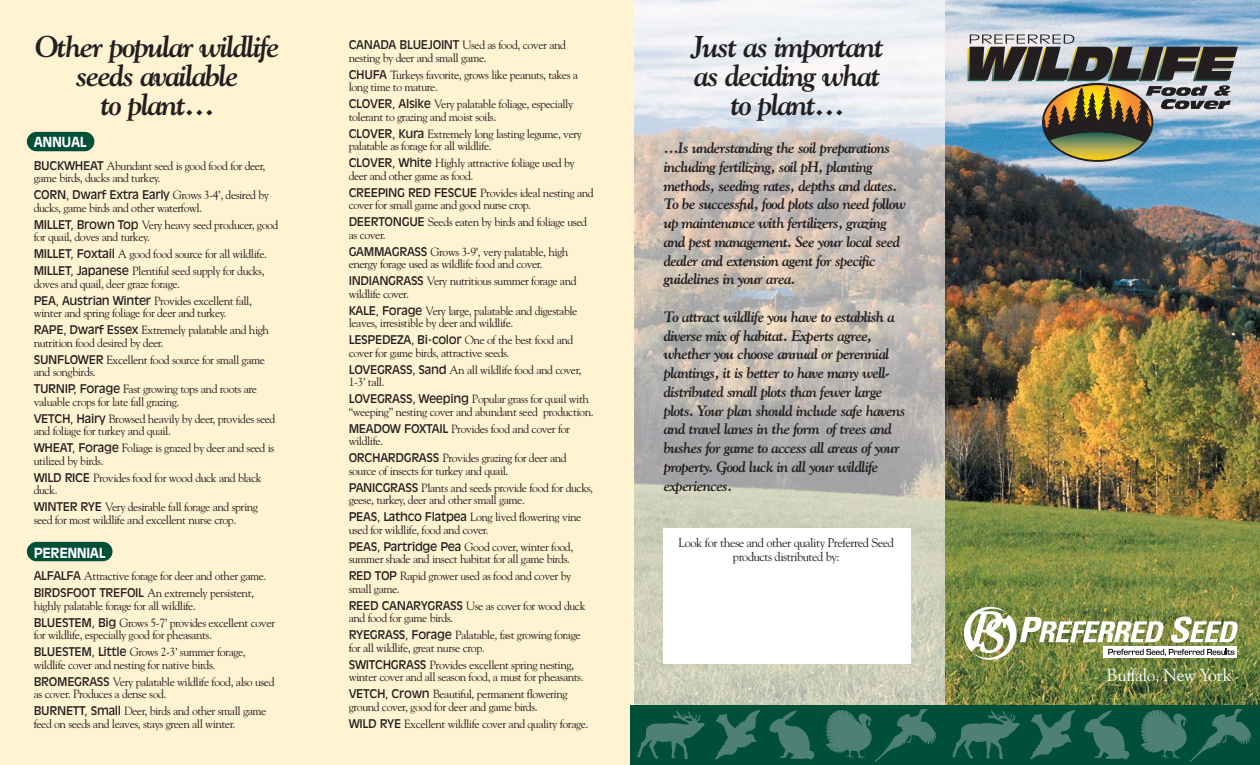
<style>
.page{position:relative;width:1260px;height:765px;background:#fff}
.page>*{position:absolute;margin:0;border:0;box-sizing:border-box;transform-origin:0 0}
.t1{font:italic 700 30px/28.8px "Goudy Std";letter-spacing:-.055em;color:#231f20;text-align:center}
.t2{font:17.5px "Goudy";letter-spacing:-.025em;color:#fff}
.t3{font:italic 700 15px/18.8px "Goudy Std";letter-spacing:-.045em;color:#231f20}
.t4{font:700 13.75px "Antique Olive";letter-spacing:-.03em;color:#fff}
.t5{font:12.5px/13.8px "Goudy";letter-spacing:-.04em;color:#231f20;text-align:center}
.t6{font:11.88px/12.5px "Goudy";letter-spacing:-.04em;color:#231f20}
.t7{font:11.88px "Antique Olive";letter-spacing:-.03em;color:#231f20}
.s1{font-family:"Antique Olive"}
.s2{font-family:"Goudy"}
</style>
<div class="page">
<img style="left:945px;top:0;width:315px;height:705px">
<img style="left:967px;top:35px;width:270px;height:127px">
<img style="left:961px;top:604px;width:277px;height:59px">
<div style="left:945px;top:705px;width:315px;height:60px;background:#004f38"></div>
<svg style="left:952px;top:710px;width:68px;height:49px"></svg>
<svg style="left:1030px;top:710px;width:45px;height:49px"></svg>
<svg style="left:1084px;top:710px;width:45px;height:49px"></svg>
<svg style="left:1141px;top:709px;width:111px;height:53px"></svg>
<img style="left:634px;top:0;width:311px;height:705px">
<div style="left:0;top:0;width:634px;height:765px;background:#fff3d1"></div>
<div style="left:630px;top:705px;width:315px;height:60px;background:#004f38"></div>
<svg style="left:637px;top:710px;width:68px;height:49px"></svg>
<svg style="left:715px;top:710px;width:45px;height:49px"></svg>
<svg style="left:769px;top:710px;width:45px;height:49px"></svg>
<svg style="left:826px;top:709px;width:111px;height:53px"></svg>
<div style="left:664px;top:528px;width:247px;height:136px;background:#fff"></div>
<div style="left:27px;top:132px;width:67px;height:19px;background:#004f38;border-radius:10px"></div>
<div style="left:27px;top:542px;width:85px;height:19px;background:#004f38;border-radius:10px"></div>
<h1 class="t1" style="left:35px;top:35px;width:246px">Other popular wildlife seeds available<br>to plant…</h1>
<p class="t6" style="left:349px;top:40px;width:219px"><span class="s1">CANADA BLUEJOINT</span> Used as food, cover and nesting by deer and small game.</p>
<p class="t6" style="left:349px;top:69px;width:231px"><span class="s1">CHUFA</span> Turkeys favorite, grows like peanuts, takes a long time to mature.</p>
<p class="t6" style="left:349px;top:99px;width:226px"><span class="s1">CLOVER, Alsike</span> Very palatable foliage, especially tolerant to grazing and moist soils.</p>
<p class="t6" style="left:349px;top:128px;width:235px"><span class="s1">CLOVER, Kura</span> Extremely long lasting legume, very palatable as forage for all wildlife.</p>
<p class="t6" style="left:349px;top:158px;width:227px"><span class="s1">CLOVER, White</span> Highly attractive foliage used by deer and other game as food.</p>
<p class="t6" style="left:349px;top:187px;width:246px"><span class="s1">CREEPING RED FESCUE</span> Provides ideal nesting and cover for small game and good nurse crop.</p>
<p class="t6" style="left:349px;top:217px;width:240px"><span class="s1">DEERTONGUE</span> Seeds eaten by birds and foliage used as cover.</p>
<p class="t6" style="left:349px;top:246px;width:221px"><span class="s1">GAMMAGRASS</span> Grows 3-9’, very palatable, high energy forage used as wildlife food and cover.</p>
<p class="t6" style="left:349px;top:276px;width:229px"><span class="s1">INDIANGRASS</span> Very nutritious summer forage and wildlife cover.</p>
<p class="t6" style="left:349px;top:305px;width:230px"><span class="s1">KALE, Forage</span> Very large, palatable and digestable leaves, irresistible by deer and wildlife.</p>
<p class="t6" style="left:349px;top:335px;width:226px"><span class="s1">LESPEDEZA, Bi-color</span> One of the best food and cover for game birds, attractive seeds.</p>
<p class="t6" style="left:349px;top:364px;width:234px"><span class="s1">LOVEGRASS, Sand</span> An all wildlife food and cover,<br>1-3’ tall.</p>
<p class="t6" style="left:349px;top:394px;width:246px"><span class="s1">LOVEGRASS, Weeping</span> Popular grass for quail with “weeping” nesting cover and abundant seed production.</p>
<p class="t6" style="left:349px;top:423px;width:223px"><span class="s1">MEADOW FOXTAIL</span> Provides food and cover for wildlife.</p>
<p class="t6" style="left:349px;top:453px;width:220px"><span class="s1">ORCHARDGRASS</span> Provides grazing for deer and source of insects for turkey and quail.</p>
<p class="t6" style="left:349px;top:482px;width:246px"><span class="s1">PANICGRASS</span> Plants and seeds provide food for ducks, geese, turkey, deer and other small game.</p>
<p class="t6" style="left:349px;top:512px;width:234px"><span class="s1">PEAS, Lathco Flatpea</span> Long lived flowering vine used for wildlife, food and cover.</p>
<p class="t6" style="left:349px;top:541px;width:226px"><span class="s1">PEAS, Partridge Pea</span> Good cover, winter food, summer shade and insect habitat for all game birds.</p>
<p class="t6" style="left:349px;top:571px;width:224px"><span class="s1">RED TOP</span> Rapid grower used as food and cover by small game.</p>
<p class="t6" style="left:349px;top:600px;width:238px"><span class="s1">REED CANARYGRASS</span> Use as cover for wood duck and food for game birds.</p>
<p class="t6" style="left:349px;top:630px;width:233px"><span class="s1">RYEGRASS, Forage</span> Palatable, fast growing forage for all wildlife, great nurse crop.</p>
<p class="t6" style="left:349px;top:659px;width:236px"><span class="s1">SWITCHGRASS</span> Provides excellent spring nesting, winter cover and all season food, a must for pheasants.</p>
<p class="t6" style="left:349px;top:689px;width:220px"><span class="s1">VETCH, Crown</span> Beautiful, permanent flowering ground cover, good for deer and game birds.</p>
<p class="t6" style="left:349px;top:718px;width:241px"><span class="s1">WILD RYE</span> Excellent wildlife cover and quality forage.</p>
<p class="t4" style="left:34px;top:136px;width:55px">ANNUAL</p>
<p class="t6" style="left:34px;top:160px;width:233px"><span class="s1">BUCKWHEAT</span> Abundant seed is good food for deer, game birds, ducks and turkey.</p>
<p class="t7" style="left:34px;top:190px;width:237px">CORN, Dwarf Extra Early <span class="s2">Grows 3-4’, desired by</span></p>
<p class="t6" style="left:34px;top:200px;width:246px;line-height:17px">ducks, game birds and other waterfowl.<br><span class="s1">MILLET, Brown Top</span> Very heavy seed producer, good</p>
<p class="t6" style="left:34px;top:229px;width:235px;line-height:17px">for quail, doves and turkey.<br><span class="s1">MILLET, Foxtail</span> A good food source for all wildlife.<br><span class="s1">MILLET, Japanese</span> Plentiful seed supply for ducks,</p>
<p class="t6" style="left:34px;top:276px;width:220px;line-height:17px">doves and quail, deer graze forage.<br><span class="s1">PEA, Austrian Winter</span> Provides excellent fall,</p>
<p class="t6" style="left:34px;top:305px;width:237px;line-height:17px">winter and spring foliage for deer and turkey.<br><span class="s1">RAPE, Dwarf Essex</span> Extremely palatable and high</p>
<p class="t6" style="left:34px;top:335px;width:233px;line-height:17px">nutrition food desired by deer.<br><span class="s1">SUNFLOWER</span> Excellent food source for small game</p>
<p class="t6" style="left:34px;top:364px;width:225px;line-height:17px">and songbirds.<br><span class="s1">TURNIP, Forage</span> Fast growing tops and roots are</p>
<p class="t6" style="left:34px;top:394px;width:243px;line-height:17px">valuable crops for late fall grazing.<br><span class="s1">VETCH, Hairy</span> Browsed heavily by deer, provides seed</p>
<p class="t6" style="left:34px;top:423px;width:242px;line-height:17px">and foliage for turkey and quail.<br><span class="s1">WHEAT, Forage</span> Foliage is grazed by deer and seed is</p>
<p class="t6" style="left:34px;top:453px;width:229px;line-height:17px">utilized by birds.<br><span class="s1">WILD RICE</span> Provides food for wood duck and black</p>
<p class="t6" style="left:34px;top:482px;width:226px;line-height:17px">duck.<br><span class="s1">WINTER RYE</span> Very desirable fall forage and spring</p>
<p class="t6" style="left:34px;top:514px;width:204px">seed for most wildlife and excellent nurse crop.</p>
<p class="t4" style="left:34px;top:547px;width:73px">PERENNIAL</p>
<p class="t6" style="left:34px;top:569px;width:234px;line-height:17px"><span class="s1">ALFALFA</span> Attractive forage for deer and other game.<br><span class="s1">BIRDSFOOT TREFOIL</span> An extremely persistent,</p>
<p class="t6" style="left:34px;top:598px;width:243px;line-height:17px">highly palatable forage for all wildlife.<br><span class="s1">BLUESTEM, Big</span> Grows 5-7’ provides excellent cover</p>
<p class="t6" style="left:34px;top:628px;width:214px;line-height:17px">for wildlife, especially good for pheasants.<br><span class="s1">BLUESTEM, Little</span> Grows 2-3’ summer forage,</p>
<p class="t6" style="left:34px;top:657px;width:242px;line-height:17px">wildlife cover and nesting for native birds.<br><span class="s1">BROMEGRASS</span> Very palatable wildlife food, also used</p>
<p class="t6" style="left:34px;top:687px;width:234px;line-height:17px">as cover. Produces a dense sod.<br><span class="s1">BURNETT, Small</span> Deer, birds and other small game</p>
<p class="t6" style="left:34px;top:718px;width:203px">feed on seeds and leaves, stays green all winter.</p>
<h1 class="t1" style="left:691px;top:35px;width:195px">Just as important as deciding what to plant…</h1>
<p class="t3" style="left:664px;top:140px;width:244px">…Is understanding the soil preparations including fertilizing, soil pH, planting methods, seeding rates, depths and dates.<br>To be successful, food plots also need follow up maintenance with fertilizers, grazing and pest management. See your local seed dealer and extension agent for specific guidelines in your area.</p>
<p class="t3" style="left:664px;top:308px;width:243px">To attract wildlife you have to establish a diverse mix of habitat. Experts agree, whether you choose annual or perennial plantings, it is better to have many well&shy;distributed small plots than fewer large plots. Your plan should include safe havens and travel lanes in the form of trees and bushes for game to access all areas of your property. Good luck in all your wildlife experiences.</p>
<p class="t5" style="left:679px;top:537px;width:217px">Look for these and other quality Preferred Seed products distributed by:</p>
<h2 class="t2" style="left:1106px;top:668px;width:127px">Buffalo, New York</h2>
</div>
